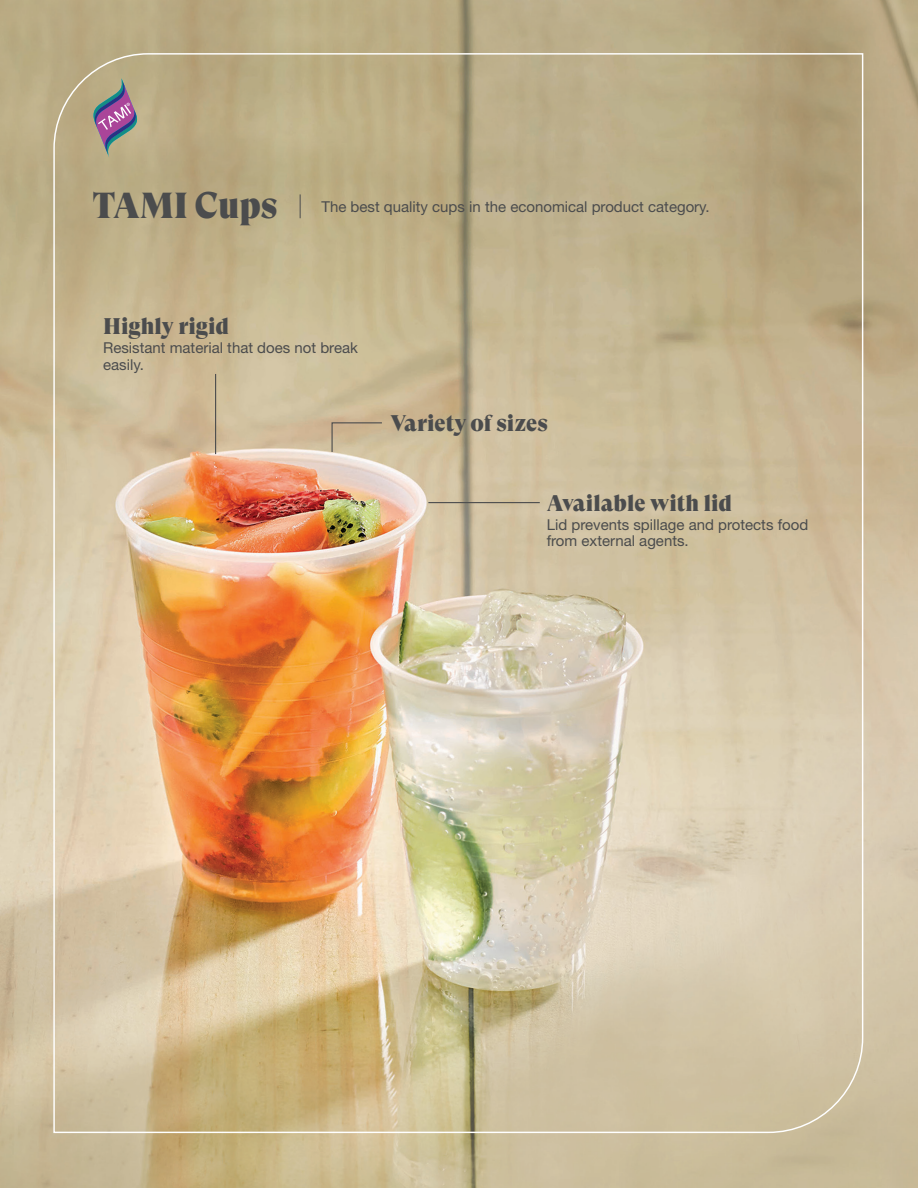
<style>
.page{position:relative;width:918px;height:1188px;background:#fff}
.page>*{position:absolute;margin:0;border:0;box-sizing:border-box;transform-origin:0 0}
.t1{font:36px "GT Super Display Super";color:#4b4c4d}
.t2{font:22.5px "GT Super Display Super";color:#4b4c4d}
.t3{font:15px/16.5px "Helvetica Neue LT Std";color:#4b4c4d}
</style>
<div class="page">
<img style="left:0;top:0;width:918px;height:1188px">
<img style="left:53px;top:52px;width:811px;height:1082px">
<svg style="left:92px;top:78px;width:46px;height:79px;background:#9e8a90"></svg>
<h1 class="t1" style="left:93px;top:187px;width:186px">TAMI Cups</h1>
<p class="t3" style="left:321px;top:199px;width:390px">The best quality cups in the economical product category.</p>
<h2 class="t2" style="left:103px;top:314px;width:128px">Highly rigid</h2>
<p class="t3" style="left:103px;top:340px;width:256px">Resistant material that does not break easily.</p>
<h2 class="t2" style="left:390px;top:411px;width:159px">Variety of sizes</h2>
<h2 class="t2" style="left:547px;top:491px;width:187px">Available with lid</h2>
<p class="t3" style="left:547px;top:516px;width:263px">Lid prevents spillage and protects food from external agents.</p>
</div>
